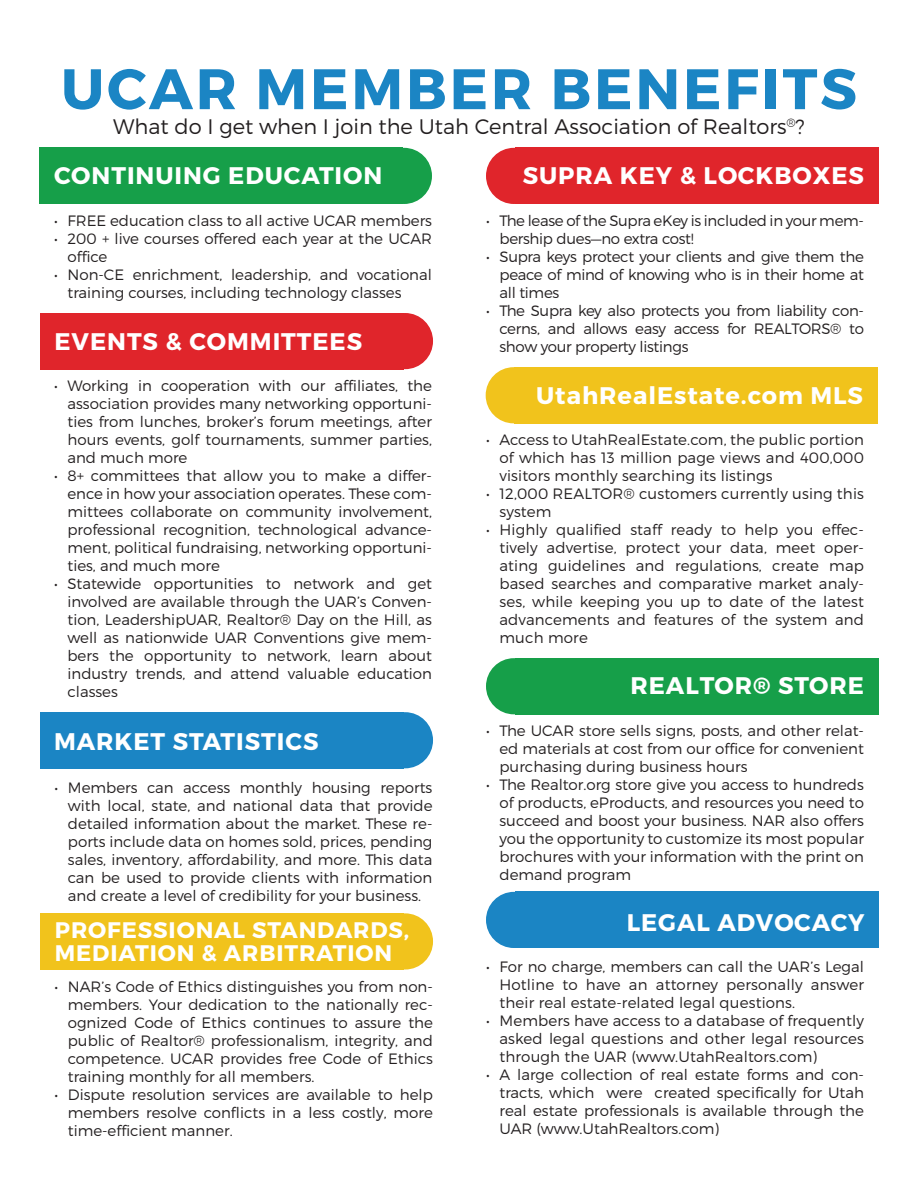
<style>
.page{position:relative;width:918px;height:1188px;background:#fff}
.page>*{position:absolute;margin:0;border:0;box-sizing:border-box;transform-origin:0 0}
.t1{font:700 57px "Montserrat";letter-spacing:.05em;color:#1b85c4}
.t2{font:700 24px "Montserrat";letter-spacing:.04em;color:#fff}
.t3{font:700 22.5px/22.5px "Montserrat";letter-spacing:.04em;color:#fff}
.t4{font:300 21px "Montserrat";color:#231f20}
.t5{font:300 15px/18px "Montserrat";color:#231f20;text-align:justify}
.t6{font:300 15px/18px "Montserrat";letter-spacing:-.02em;color:#231f20}
</style>
<div class="page">
<div style="left:377px;top:913px;width:56px;height:57px;background:#f1c31c;border-radius:50%"></div>
<div style="left:41px;top:913px;width:363px;height:57px;background:#f1c31c"></div>
<div style="left:376px;top:148px;width:56px;height:56px;background:#169f49;border-radius:50%"></div>
<div style="left:40px;top:148px;width:363px;height:56px;background:#169f49"></div>
<div style="left:486px;top:148px;width:56px;height:56px;background:#e0252b;border-radius:50%"></div>
<div style="left:515px;top:148px;width:363px;height:56px;background:#e0252b"></div>
<div style="left:486px;top:367px;width:55px;height:56px;background:#f1c31c;border-radius:50%"></div>
<div style="left:514px;top:367px;width:364px;height:56px;background:#f1c31c"></div>
<div style="left:377px;top:313px;width:56px;height:56px;background:#e0252b;border-radius:50%"></div>
<div style="left:41px;top:313px;width:363px;height:56px;background:#e0252b"></div>
<div style="left:377px;top:712px;width:56px;height:56px;background:#1b85c4;border-radius:50%"></div>
<div style="left:41px;top:712px;width:363px;height:56px;background:#1b85c4"></div>
<div style="left:486px;top:658px;width:56px;height:56px;background:#169f49;border-radius:50%"></div>
<div style="left:515px;top:658px;width:363px;height:56px;background:#169f49"></div>
<div style="left:486px;top:892px;width:56px;height:56px;background:#1b85c4;border-radius:50%"></div>
<div style="left:515px;top:892px;width:363px;height:56px;background:#1b85c4"></div>
<p class="t1" style="left:61px;top:54px;width:797px">UCAR MEMBER BENEFITS</p>
<p class="t4" style="left:113px;top:114px;width:693px">What do I get when I join the Utah Central Association of Realtors<sup>®</sup>?</p>
<p class="t2" style="left:54px;top:161px;width:330px">CONTINUING EDUCATION</p>
<p class="t5" style="left:54px;top:211px;width:380px">• FREE education class to all active UCAR members</p>
<p class="t5" style="left:68px;top:229px;width:366px;text-indent:-14px">• 200 + live courses offered each year at the UCAR office</p>
<p class="t5" style="left:68px;top:265px;width:366px;text-indent:-14px">• Non-CE enrichment, leadership, and vocational training courses, including technology classes</p>
<p class="t2" style="left:54px;top:326px;width:309px">EVENTS &amp; COMMITTEES</p>
<p class="t5" style="left:68px;top:377px;width:366px;text-indent:-14px">• Working in cooperation with our affiliates, the association provides many networking opportuni&shy;ties from lunches, broker’s forum meetings, after hours events, golf tournaments, summer parties, and much more</p>
<p class="t5" style="left:68px;top:467px;width:366px;text-indent:-14px">• 8+ committees that allow you to make a differ&shy;ence in how your association operates. These com&shy;mittees collaborate on community involvement, professional recognition, technological advance&shy;ment, political fundraising, networking opportuni&shy;ties, and much more</p>
<p class="t5" style="left:68px;top:575px;width:366px;text-indent:-14px">• Statewide opportunities to network and get involved are available through the UAR’s Conven&shy;tion, LeadershipUAR, Realtor® Day on the Hill, as well as nationwide UAR Conventions give mem&shy;bers the opportunity to network, learn about industry trends, and attend valuable education classes</p>
<p class="t2" style="left:54px;top:727px;width:266px">MARKET STATISTICS</p>
<p class="t5" style="left:68px;top:778px;width:366px;text-indent:-14px">• Members can access monthly housing reports with local, state, and national data that provide detailed information about the market. These re&shy;ports include data on homes sold, prices, pending sales, inventory, affordability, and more. This data can be used to provide clients with information and create a level of credibility for your business.</p>
<p class="t3" style="left:55px;top:919px;width:356px">PROFESSIONAL STANDARDS,<br>MEDIATION &amp; ARBITRATION</p>
<p class="t5" style="left:68px;top:977px;width:367px;text-indent:-14px">• NAR’s Code of Ethics distinguishes you from non&shy;members. Your dedication to the nationally rec&shy;ognized Code of Ethics continues to assure the public of Realtor® professionalism, integrity, and competence. UCAR provides free Code of Ethics training monthly for all members.</p>
<p class="t5" style="left:68px;top:1085px;width:367px;text-indent:-14px">• Dispute resolution services are available to help members resolve conflicts in a less costly, more time-efficient manner.</p>
<p class="t2" style="left:523px;top:161px;width:343px">SUPRA KEY &amp; LOCKBOXES</p>
<p class="t6" style="left:500px;top:211px;width:366px;text-indent:-14px">• The lease of the Supra eKey is included in your mem&shy;bership dues—no extra cost!</p>
<p class="t5" style="left:500px;top:247px;width:366px;text-indent:-14px">• Supra keys protect your clients and give them the peace of mind of knowing who is in their home at all times</p>
<p class="t5" style="left:500px;top:301px;width:366px;text-indent:-14px">• The Supra key also protects you from liability con&shy;cerns, and allows easy access for REALTORS® to show your property listings</p>
<p class="t2" style="left:536px;top:380px;width:328px">UtahRealEstate.com MLS</p>
<p class="t5" style="left:500px;top:431px;width:366px;text-indent:-14px">• Access to UtahRealEstate.com, the public portion of which has 13 million page views and 400,000 visitors monthly searching its listings</p>
<p class="t5" style="left:500px;top:485px;width:366px;text-indent:-14px">• 12,000 REALTOR® customers currently using this system</p>
<p class="t5" style="left:500px;top:521px;width:366px;text-indent:-14px">• Highly qualified staff ready to help you effec&shy;tively advertise, protect your data, meet oper&shy;ating guidelines and regulations, create map based searches and comparative market analy&shy;ses, while keeping you up to date of the latest advancements and features of the system and much more</p>
<p class="t2" style="left:630px;top:671px;width:235px">REALTOR® STORE</p>
<p class="t5" style="left:500px;top:721px;width:366px;text-indent:-14px">• The UCAR store sells signs, posts, and other relat&shy;ed materials at cost from our office for convenient purchasing during business hours</p>
<p class="t5" style="left:500px;top:775px;width:366px;text-indent:-14px">• The Realtor.org store give you access to hundreds of products, eProducts, and resources you need to succeed and boost your business. NAR also offers you the opportunity to customize its most popular brochures with your information with the print on demand program</p>
<p class="t2" style="left:627px;top:907px;width:239px">LEGAL ADVOCACY</p>
<p class="t5" style="left:500px;top:958px;width:366px;text-indent:-14px">• For no charge, members can call the UAR’s Legal Hotline to have an attorney personally answer their real estate-related legal questions.</p>
<p class="t5" style="left:500px;top:1012px;width:366px;text-indent:-14px">• Members have access to a database of frequently asked legal questions and other legal resources through the UAR (www.UtahRealtors.com)</p>
<p class="t5" style="left:500px;top:1066px;width:366px;text-indent:-14px">• A large collection of real estate forms and con&shy;tracts, which were created specifically for Utah real estate professionals is available through the UAR (www.UtahRealtors.com)</p>
</div>
